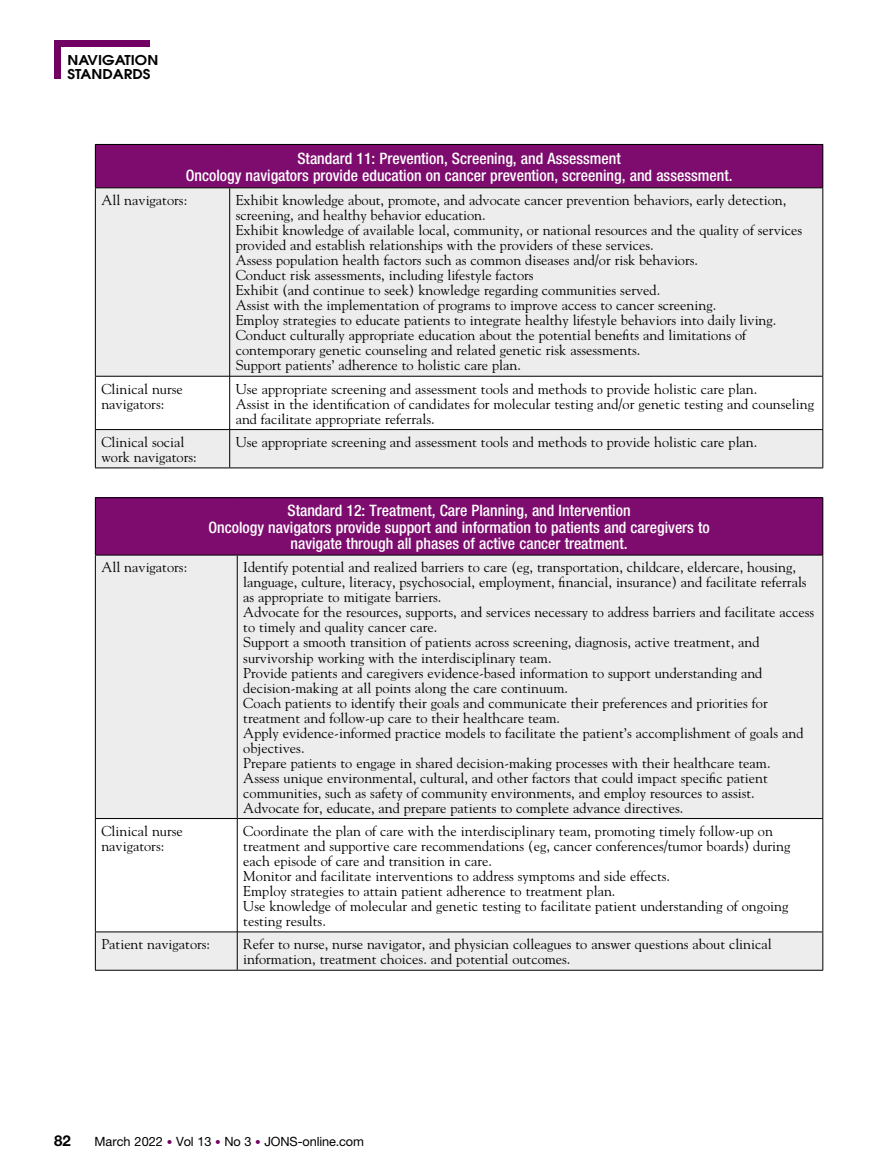
<style>
.page{position:relative;width:878px;height:1175px;background:#fff}
.page>*{position:absolute;margin:0;border:0;box-sizing:border-box;transform-origin:0 0}
.t1{font:500 condensed 15.75px/16.5px "Helvetica Neue";color:#fff;text-align:center}
.t2{font:700 15px "Helvetica Neue";color:#000}
.t3{font:14.25px/15px "Goudy";color:#000}
.t4{font:600 13.5px/14.2px "Avant Garde";color:#000;scale:1.1 1}
.t5{font:12.75px "Helvetica Neue";letter-spacing:-.01em;color:#000}
.s1{font-size:11.25px;color:#710162}
</style>
<div class="page">
<div style="left:54px;top:41px;width:96px;height:6px;background:#710162"></div>
<div style="left:54px;top:40px;width:7px;height:39px;background:#710162"></div>
<div style="left:95px;top:144px;width:727px;height:44px;background:#7e0c6e"></div>
<svg style="left:96px;top:188px;width:726px;height:279px;fill:#ededee"></svg>
<hr style="left:95px;top:144px;width:135px;height:1px;background:#000">
<hr style="left:95px;top:145px;width:1px;height:42px;background:#000">
<hr style="left:230px;top:144px;width:593px;height:1px;background:#000">
<hr style="left:822px;top:145px;width:1px;height:42px;background:#000">
<hr style="left:95px;top:187px;width:135px;height:1px;background:#000">
<hr style="left:95px;top:188px;width:1px;height:188px;background:#000">
<hr style="left:230px;top:187px;width:593px;height:1px;background:#000">
<hr style="left:822px;top:188px;width:1px;height:188px;background:#000">
<hr style="left:95px;top:376px;width:134px;height:1px;background:#000">
<hr style="left:95px;top:376px;width:1px;height:53px;background:#000">
<hr style="left:230px;top:376px;width:593px;height:1px;background:#000">
<hr style="left:822px;top:376px;width:1px;height:53px;background:#000">
<hr style="left:95px;top:429px;width:134px;height:1px;background:#000">
<hr style="left:95px;top:430px;width:1px;height:37px;background:#000">
<hr style="left:230px;top:429px;width:593px;height:1px;background:#000">
<hr style="left:822px;top:430px;width:1px;height:37px;background:#000">
<hr style="left:95px;top:467px;width:135px;height:1px;background:#000">
<hr style="left:230px;top:467px;width:593px;height:1px;background:#000">
<hr style="left:229px;top:188px;width:1px;height:188px;background:#000">
<hr style="left:229px;top:376px;width:1px;height:53px;background:#000">
<hr style="left:229px;top:429px;width:1px;height:38px;background:#000">
<div style="left:95px;top:498px;width:727px;height:57px;background:#7e0c6e"></div>
<svg style="left:96px;top:555px;width:726px;height:414px;fill:#ededee"></svg>
<hr style="left:95px;top:555px;width:1px;height:263px;background:#000">
<hr style="left:822px;top:555px;width:1px;height:263px;background:#000">
<hr style="left:95px;top:818px;width:142px;height:1px;background:#000">
<hr style="left:95px;top:819px;width:1px;height:112px;background:#000">
<hr style="left:237px;top:818px;width:586px;height:1px;background:#000">
<hr style="left:822px;top:819px;width:1px;height:112px;background:#000">
<hr style="left:95px;top:931px;width:142px;height:1px;background:#000">
<hr style="left:95px;top:932px;width:1px;height:37px;background:#000">
<hr style="left:237px;top:931px;width:586px;height:1px;background:#000">
<hr style="left:822px;top:932px;width:1px;height:37px;background:#000">
<hr style="left:95px;top:969px;width:142px;height:1px;background:#000">
<hr style="left:237px;top:969px;width:586px;height:1px;background:#000">
<hr style="left:237px;top:555px;width:1px;height:263px;background:#000">
<hr style="left:237px;top:818px;width:1px;height:114px;background:#000">
<hr style="left:237px;top:932px;width:1px;height:37px;background:#000">
<hr style="left:95px;top:497px;width:142px;height:1px;background:#000">
<hr style="left:95px;top:498px;width:1px;height:56px;background:#000">
<hr style="left:237px;top:497px;width:586px;height:1px;background:#000">
<hr style="left:822px;top:498px;width:1px;height:56px;background:#000">
<hr style="left:95px;top:554px;width:142px;height:1px;background:#000">
<hr style="left:237px;top:554px;width:586px;height:1px;background:#000">
<p class="t4" style="left:68px;top:52px;width:84px">NAVIGATION<br>STANDARDS</p>
<p class="t1" style="left:186px;top:150px;width:548px">Standard 11: Prevention, Screening, and Assessment<br>Oncology navigators provide education on cancer prevention, screening, and assessment.</p>
<p class="t3" style="left:101px;top:192px;width:87px">All navigators:</p>
<p class="t3" style="left:236px;top:192px;width:568px">Exhibit knowledge about, promote, and advocate cancer prevention behaviors, early detection, screening, and healthy behavior education.<br>Exhibit knowledge of available local, community, or national resources and the quality of services provided and establish relationships with the providers of these services.<br>Assess population health factors such as common diseases and/or risk behaviors.<br>Conduct risk assessments, including lifestyle factors<br>Exhibit (and continue to seek) knowledge regarding communities served.<br>Assist with the implementation of programs to improve access to cancer screening.<br>Employ strategies to educate patients to integrate healthy lifestyle behaviors into daily living.<br>Conduct culturally appropriate education about the potential benefits and limitations of contemporary genetic counseling and related genetic risk assessments.<br>Support patients’ adherence to holistic care plan.</p>
<p class="t3" style="left:101px;top:381px;width:83px">Clinical nurse navigators:</p>
<p class="t3" style="left:236px;top:381px;width:580px">Use appropriate screening and assessment tools and methods to provide holistic care plan.<br>Assist in the identification of candidates for molecular testing and/or genetic testing and counseling and facilitate appropriate referrals.</p>
<p class="t3" style="left:101px;top:434px;width:97px">Clinical social work navigators:</p>
<p class="t3" style="left:236px;top:434px;width:523px">Use appropriate screening and assessment tools and methods to provide holistic care plan.</p>
<p class="t1" style="left:208px;top:502px;width:503px">Standard 12: Treatment, Care Planning, and Intervention<br>Oncology navigators provide support and information to patients and caregivers to navigate through all phases of active cancer treatment.</p>
<p class="t3" style="left:101px;top:560px;width:87px">All navigators:</p>
<p class="t3" style="left:243px;top:560px;width:572px">Identify potential and realized barriers to care (eg, transportation, childcare, eldercare, housing, language, culture, literacy, psychosocial, employment, financial, insurance) and facilitate referrals as appropriate to mitigate barriers.<br>Advocate for the resources, supports, and services necessary to address barriers and facilitate access to timely and quality cancer care.<br>Support a smooth transition of patients across screening, diagnosis, active treatment, and survivorship working with the interdisciplinary team.<br>Provide patients and caregivers evidence-based information to support understanding and decision-making at all points along the care continuum.<br>Coach patients to identify their goals and communicate their preferences and priorities for treatment and follow-up care to their healthcare team.<br>Apply evidence-informed practice models to facilitate the patient’s accomplishment of goals and objectives.<br>Prepare patients to engage in shared decision-making processes with their healthcare team.<br>Assess unique environmental, cultural, and other factors that could impact specific patient communities, such as safety of community environments, and employ resources to assist.<br>Advocate for, educate, and prepare patients to complete advance directives.</p>
<p class="t3" style="left:101px;top:823px;width:83px">Clinical nurse navigators:</p>
<p class="t3" style="left:243px;top:823px;width:548px">Coordinate the plan of care with the interdisciplinary team, promoting timely follow-up on treatment and supportive care recommendations (eg, cancer conferences/tumor boards) during each episode of care and transition in care.<br>Monitor and facilitate interventions to address symptoms and side effects.<br>Employ strategies to attain patient adherence to treatment plan.<br>Use knowledge of molecular and genetic testing to facilitate patient understanding of ongoing testing results.</p>
<p class="t3" style="left:101px;top:936px;width:110px">Patient navigators:</p>
<p class="t3" style="left:243px;top:936px;width:530px">Refer to nurse, nurse navigator, and physician colleagues to answer questions about clinical information, treatment choices. and potential outcomes.</p>
<p class="t2" style="left:54px;top:1131px;width:18px">82</p>
<p class="t5" style="left:94px;top:1134px;width:271px">March 2022 <span class="s1">•</span> Vol 13 <span class="s1">•</span> No 3 <span class="s1">•</span> JONS-online.com</p>
</div>
